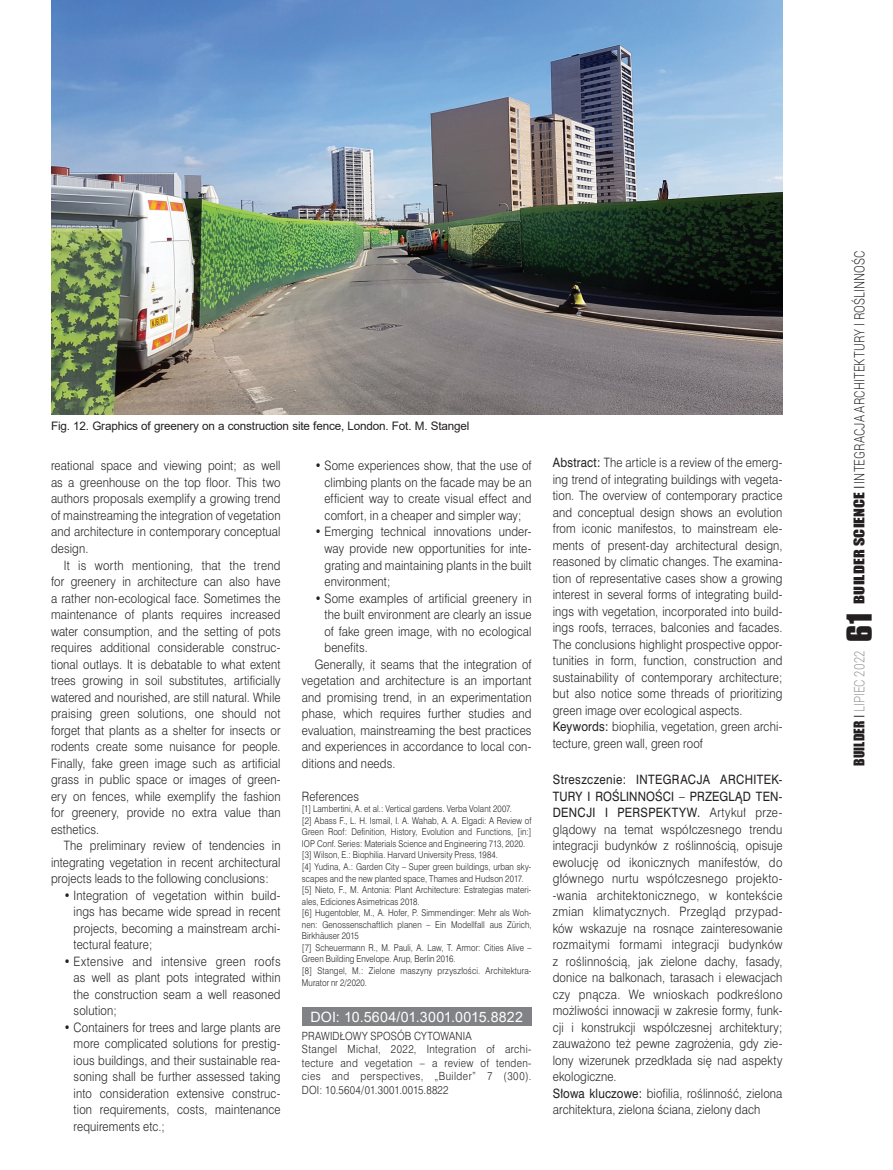
<style>
.page{position:relative;width:893px;height:1170px;background:#fff}
.page>*{position:absolute;margin:0;border:0;box-sizing:border-box;transform-origin:0 0}
.t1{font:300 14.25px "Roboto";letter-spacing:.01em;color:#231f20;scale:.8 1}
.Fot_podpis{font:14.25px "Arial";letter-spacing:.015em;color:#fff}
.t2{font:300 14.25px "Roboto";color:#939598;scale:.8 1}
.tekst_swiss{font:12px/16.5px "Swis 721 Lt PL";letter-spacing:.015em;color:#231f20;text-align:justify;scale:.89 1}
.ABSTRAKT_POLSKI{font:12px/16.5px "Swis 721 Lt PL";letter-spacing:.015em;color:#231f20;text-align:justify;scale:.89 1}
.ABSTRAKT_ANGIELSKI{font:12px/16.5px "Swis 721 Lt PL";letter-spacing:.015em;color:#231f20;text-align:justify;scale:.89 1}
.LIITERATURA{font:12px "Swis 721 Lt PL";letter-spacing:.01em;color:#231f20;scale:.89 1}
.Fot_podpis-2{font:11.7px "Arial";letter-spacing:-.015em;color:#231f20}
.PRAWIDLOWY_SPOSOB_CY{font:10.5px/13.5px "Swis 721 Lt PL";letter-spacing:.035em;color:#231f20;text-align:justify;scale:.89 1}
.LITERATURA_WYLICZENI{font:8.7px/11.6px "Swis 721 Lt PL";letter-spacing:.015em;color:#231f20;scale:.86 1}
.s1{font-family:"Swis 721 PL"}
.s2{font-family:"Impact";font-weight:400;font-size:13.5px}
.s3{font-family:"Swis 721 Lt PL";font-weight:400;font-size:13.5px}
.s4{font-family:"Impact";font-weight:400;font-size:13.5px;color:#231f20}
.s5{font-family:"Swis 721 Lt PL";font-weight:400;font-size:13.5px;color:#231f20}
.s6{font-family:"Compacta PL";font-weight:700;font-size:30px;color:#231f20}
</style>
<div class="page">
<img style="left:51px;top:0;width:731px;height:415px">
<div style="left:302px;top:1007px;width:229px;height:18px;background:#808285"></div>
<p class="Fot_podpis-2" style="left:51px;top:417px;width:420px">Fig. 12. Graphics of greenery on a construction site fence, London. Fot. M. Stangel</p>
<p class="tekst_swiss" style="left:325px;top:457px;width:234px;text-indent:-10px">• Some experiences show, that the use of climbing plants on the facade may be an efficient way to create visual effect and comfort, in a cheaper and simpler way;</p>
<p class="tekst_swiss" style="left:325px;top:523px;width:234px;text-indent:-10px">• Emerging technical innovations under&shy;way provide new opportunities for inte&shy;grating and maintaining plants in the built environment;</p>
<p class="tekst_swiss" style="left:325px;top:589px;width:234px;text-indent:-10px">• Some examples of artificial greenery in the built environment are clearly an issue of fake green image, with no ecological benefits.</p>
<p class="tekst_swiss" style="left:302px;top:655px;width:259px;text-indent:13px">Generally, it seams that the integration of vegetation and architecture is an important and promising trend, in an experimentation phase, which requires further studies and evaluation, mainstreaming the best practices and experiences in accordance to local con&shy;ditions and needs.</p>
<p class="LIITERATURA" style="left:302px;top:788px;width:66px">References</p>
<p class="LITERATURA_WYLICZENI" style="left:302px;top:803px;width:246px">[1] Lambertini, A. et al.: Vertical gardens. Verba Volant 2007.</p>
<p class="LITERATURA_WYLICZENI" style="left:302px;top:814px;width:268px;text-align:justify">[2] Abass F., L. H. Ismail, I. A. Wahab, A. A. Elgadi: A Review of Green Roof: Definition, History, Evolution and Functions, [in:] IOP Conf. Series: Materials Science and Engineering 713, 2020.</p>
<p class="LITERATURA_WYLICZENI" style="left:302px;top:849px;width:229px">[3] Wilson, E.: Biophilia. Harvard University Press, 1984.</p>
<p class="LITERATURA_WYLICZENI" style="left:302px;top:860px;width:268px">[4] Yudina, A.: Garden City – Super green buildings, urban sky&shy;scapes and the new planted space, Thames and Hudson 2017.</p>
<p class="LITERATURA_WYLICZENI" style="left:302px;top:883px;width:268px">[5] Nieto, F., M. Antonia: Plant Architecture: Estrategias materi&shy;ales, Ediciones Asimetricas 2018.</p>
<p class="LITERATURA_WYLICZENI" style="left:302px;top:906px;width:268px;text-align:justify">[6] Hugentobler, M., A. Hofer, P. Simmendinger: Mehr als Woh&shy;nen: Genossenschaftlich planen – Ein Modellfall aus Zürich, Birkhäuser 2015</p>
<p class="LITERATURA_WYLICZENI" style="left:302px;top:941px;width:268px">[7] Scheuermann R., M. Pauli, A. Law, T. Armor: Cities Alive –<br>Green Building Envelope. Arup, Berlin 2016.</p>
<p class="LITERATURA_WYLICZENI" style="left:302px;top:964px;width:268px">[8] Stangel, M.: Zielone maszyny przyszłości. Architektura-<br>Murator nr 2/2020.</p>
<p class="Fot_podpis" style="left:310px;top:1006px;width:214px">DOI: 10.5604/01.3001.0015.8822</p>
<p class="PRAWIDLOWY_SPOSOB_CY" style="left:302px;top:1028px;width:192px">PRAWIDŁOWY SPOSÓB CYTOWANIA</p>
<p class="PRAWIDLOWY_SPOSOB_CY" style="left:302px;top:1042px;width:259px">Stangel Michał, 2022, Integration of archi&shy;tecture and vegetation – a review of tenden&shy;cies and perspectives, „Builder” 7 (300).<br>DOI: 10.5604/01.3001.0015.8822</p>
<p class="tekst_swiss" style="left:51px;top:457px;width:259px">reational space and viewing point; as well as a greenhouse on the top floor. This two authors proposals exemplify a growing trend of mainstreaming the integration of vegetation and architecture in contemporary conceptual design.</p>
<p class="tekst_swiss" style="left:51px;top:556px;width:260px;text-indent:13px">It is worth mentioning, that the trend for greenery in architecture can also have a rather non-ecological face. Sometimes the maintenance of plants requires increased water consumption, and the setting of pots requires additional considerable construc&shy;tional outlays. It is debatable to what extent trees growing in soil substitutes, artificially watered and nourished, are still natural. While praising green solutions, one should not forget that plants as a shelter for insects or rodents create some nuisance for people.<br>Finally, fake green image such as artificial grass in public space or images of green&shy;ery on fences, while exemplify the fashion for greenery, provide no extra value than esthetics.</p>
<p class="tekst_swiss" style="left:51px;top:837px;width:259px;text-indent:13px">The preliminary review of tendencies in integrating vegetation in recent architectural projects leads to the following conclusions:</p>
<p class="tekst_swiss" style="left:74px;top:886px;width:234px;text-indent:-10px">• Integration of vegetation within build&shy;ings has became wide spread in recent projects, becoming a mainstream archi&shy;tectural feature;</p>
<p class="tekst_swiss" style="left:74px;top:952px;width:234px;text-indent:-10px">• Extensive and intensive green roofs as well as plant pots integrated within the construction seam a well reasoned solution;</p>
<p class="tekst_swiss" style="left:74px;top:1018px;width:234px;text-indent:-10px">• Containers for trees and large plants are more complicated solutions for prestig&shy;ious buildings, and their sustainable rea&shy;soning shall be further assessed taking into consideration extensive construc&shy;tion requirements, costs, maintenance requirements etc.;</p>
<p class="ABSTRAKT_ANGIELSKI" style="left:553px;top:454px;width:259px"><span class="s1">Abstract:</span> The article is a review of the emerg&shy;ing trend of integrating buildings with vegeta&shy;tion. The overview of contemporary practice and conceptual design shows an evolution from iconic manifestos, to mainstream ele&shy;ments of present-day architectural design, reasoned by climatic changes. The examina&shy;tion of representative cases show a growing interest in several forms of integrating build&shy;ings with vegetation, incorporated into build&shy;ings roofs, terraces, balconies and facades.<br>The conclusions highlight prospective oppor&shy;tunities in form, function, construction and sustainability of contemporary architecture; but also notice some threads of prioritizing green image over ecological aspects.</p>
<p class="ABSTRAKT_ANGIELSKI" style="left:553px;top:718px;width:259px"><span class="s1">Keywords:</span> biophilia, vegetation, green archi&shy;tecture, green wall, green roof</p>
<p class="ABSTRAKT_POLSKI" style="left:553px;top:771px;width:259px"><span class="s1">Streszczenie: INTEGRACJA ARCHITEK-TURY I ROŚLINNOŚCI – PRZEGLĄD TEN-DENCJI I PERSPEKTYW.</span> Artykuł prze&shy;glądowy na temat współczesnego trendu integracji budynków z roślinnością, opisuje ewolucję od ikonicznych manifestów, do głównego nurtu współczesnego projekto--wania architektonicznego, w kontekście zmian klimatycznych. Przegląd przypad&shy;ków wskazuje na rosnące zainteresowanie rozmaitymi formami integracji budynków z roślinnością, jak zielone dachy, fasady, donice na balkonach, tarasach i elewacjach czy pnącza. We wnioskach podkreślono możliwości innowacji w zakresie formy, funk&shy;cji i konstrukcji współczesnej architektury; zauważono też pewne zagrożenia, gdy zie&shy;lony wizerunek przedkłada się nad aspekty ekologiczne.</p>
<p class="ABSTRAKT_POLSKI" style="left:553px;top:1084px;width:259px"><span class="s1">Słowa kluczowe:</span> biofilia, roślinność, zielona architektura, zielona ściana, zielony dach</p>
<p class="t1" style="left:849px;top:603px;width:443px;rotate:-90deg"><span class="s2">BUILDER SCIENCE</span> <span class="s3">I</span> INTEGRACJA ARCHITEKTURY I ROŚLINNOŚC</p>
<p class="t2" style="left:849px;top:765px;width:193px;rotate:-90deg"><span class="s4">BUILDER</span> <span class="s5">I</span> LIPIEC 2022 <span class="s6">61</span></p>
</div>
